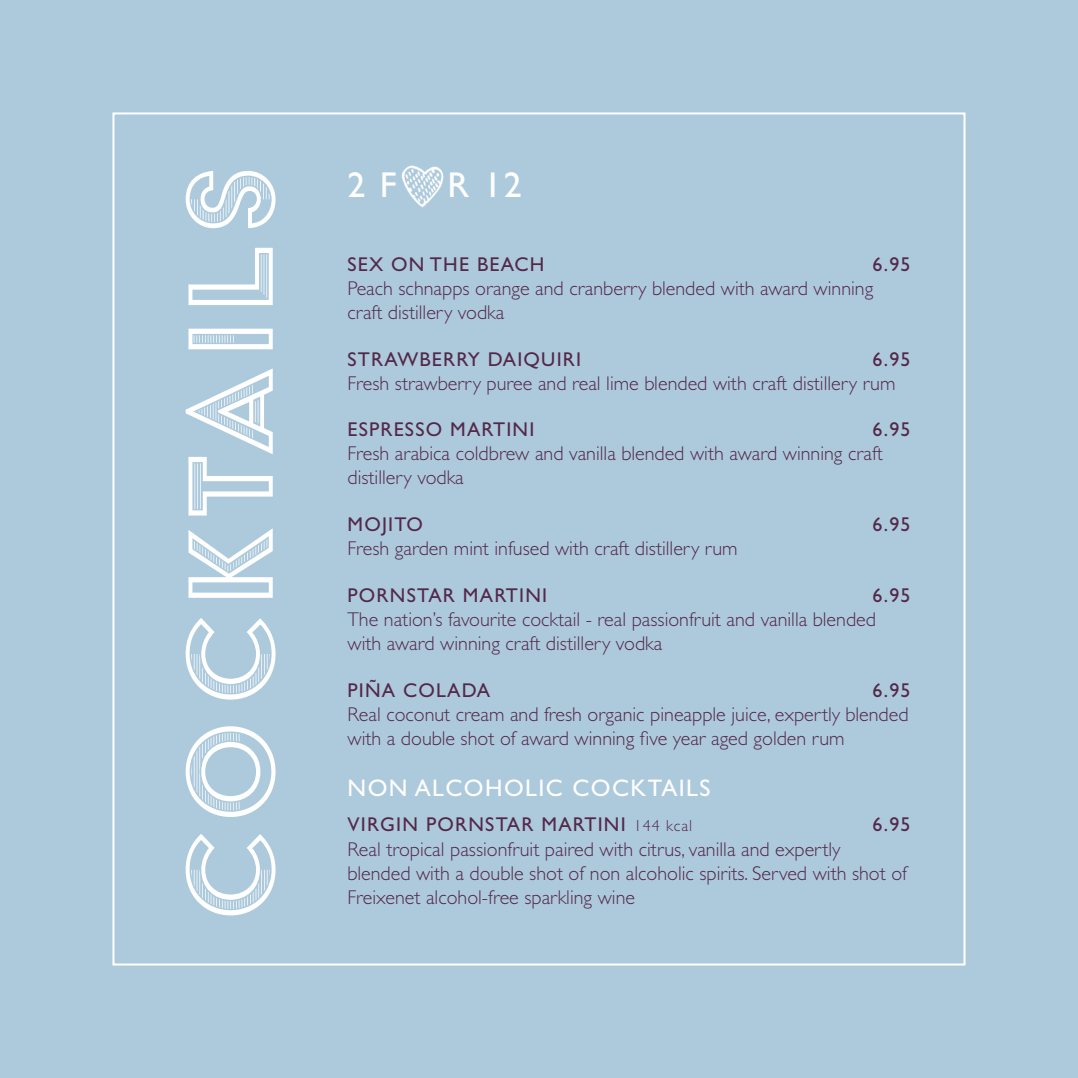
<style>
.page{position:relative;width:1078px;height:1078px;background:#fff}
.page>*{position:absolute;margin:0;border:0;box-sizing:border-box;transform-origin:0 0}
.t1{font:140.2px "Acier BAT Text Gris";letter-spacing:.07em;color:#fff}
.t2{font:36px "Gill Sans";color:#fff}
.t3{font:24px "Gill Sans";letter-spacing:.06em;color:#fff}
.t4{font:300 20px/24px "Gill Sans";color:#542849}
.t5{font:20px "Gill Sans";letter-spacing:.06em;color:#542849}
.s1{font-weight:300;font-size:16px}
</style>
<div class="page">
<div style="left:0;top:0;width:1077px;height:1077px;background:#adcadd"></div>
<img style="left:401px;top:165px;width:43px;height:43px">
<h1 class="t1" style="left:156px;top:922px;width:760px;rotate:-90deg">COCKTAILS</h1>
<h2 class="t2" style="left:347px;top:164px;width:51px">2 F</h2>
<h2 class="t2" style="left:447px;top:164px;width:76px">R 12</h2>
<p class="t5" style="left:347px;top:252px;width:198px">SEX ON THE BEACH</p>
<p class="t5" style="left:872px;top:252px;width:39px">6.95</p>
<p class="t4" style="left:347px;top:276px;width:527px">Peach schnapps orange and cranberry blended with award winning craft distillery vodka</p>
<p class="t5" style="left:347px;top:347px;width:235px">STRAWBERRY DAIQUIRI</p>
<p class="t5" style="left:872px;top:347px;width:39px">6.95</p>
<p class="t4" style="left:347px;top:371px;width:549px">Fresh strawberry puree and real lime blended with craft distillery rum</p>
<p class="t5" style="left:347px;top:418px;width:188px">ESPRESSO MARTINI</p>
<p class="t5" style="left:872px;top:418px;width:39px">6.95</p>
<p class="t4" style="left:347px;top:442px;width:537px">Fresh arabica coldbrew and vanilla blended with award winning craft distillery vodka</p>
<p class="t5" style="left:347px;top:512px;width:77px">MOJITO</p>
<p class="t5" style="left:872px;top:512px;width:39px">6.95</p>
<p class="t4" style="left:347px;top:536px;width:391px">Fresh garden mint infused with craft distillery rum</p>
<p class="t5" style="left:347px;top:583px;width:201px">PORNSTAR MARTINI</p>
<p class="t5" style="left:872px;top:583px;width:39px">6.95</p>
<p class="t4" style="left:347px;top:607px;width:530px">The nation’s favourite cocktail - real passionfruit and vanilla blended with award winning craft distillery vodka</p>
<p class="t5" style="left:347px;top:678px;width:144px">PIÑA COLADA</p>
<p class="t5" style="left:872px;top:678px;width:39px">6.95</p>
<p class="t4" style="left:347px;top:702px;width:562px">Real coconut cream and fresh organic pineapple juice, expertly blended with a double shot of award winning five year aged golden rum</p>
<p class="t3" style="left:347px;top:774px;width:364px">NON ALCOHOLIC COCKTAILS</p>
<p class="t5" style="left:347px;top:813px;width:346px">VIRGIN PORNSTAR MARTINI <span class="s1">144 kcal</span></p>
<p class="t5" style="left:872px;top:813px;width:39px">6.95</p>
<p class="t4" style="left:347px;top:836px;width:561px">Real tropical passionfruit paired with citrus, vanilla and expertly blended with a double shot of non alcoholic spirits. Served with shot of</p>
<p class="t4" style="left:347px;top:884px;width:289px">Freixenet alcohol-free sparkling wine</p>
</div>
